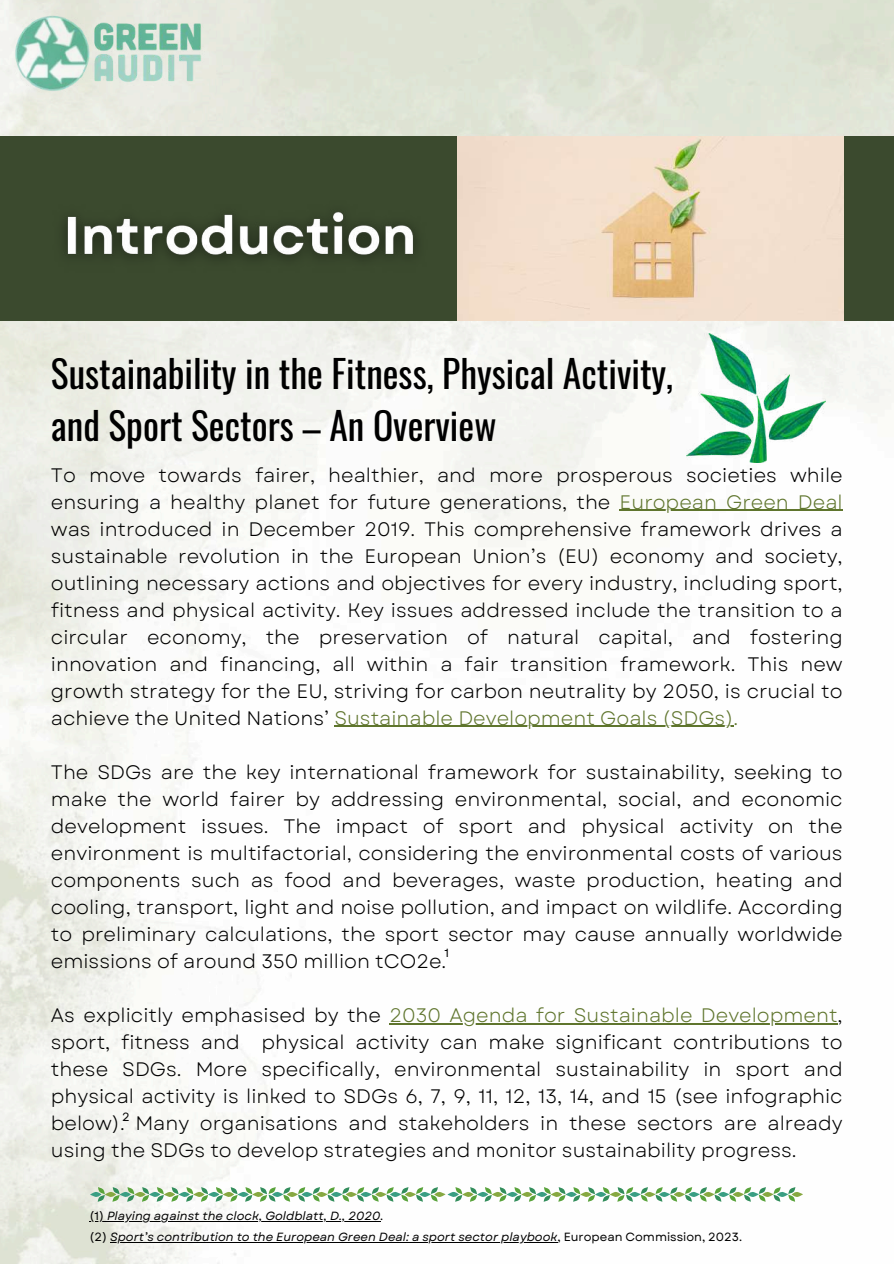
<style>
.page{position:relative;width:894px;height:1264px;background:#fff}
.page>*{position:absolute;margin:0;border:0;box-sizing:border-box;transform-origin:0 0}
.t1{font:37.5px/51.8px "Oswald";color:#000}
.t2{font:19.5px/27px "Garet";color:#000;text-align:justify}
.t3{font:italic 11.85px/21.3px "Garet";color:#000}
.t4{font:11.85px "Garet";color:#000}
.s1{color:#5f752d}
.s2{font-style:normal}
</style>
<div class="page">
<img style="left:0;top:0;width:893px;height:1263px">
<div style="left:0;top:136px;width:893px;height:185px;background:#3b4a2e"></div>
<img style="left:14px;top:11px;width:190px;height:82px">
<svg style="left:90px;top:1187px;width:712px;height:14px"></svg>
<img style="left:686px;top:333px;width:139px;height:130px">
<img style="left:457px;top:136px;width:386px;height:185px">
<img style="left:64px;top:212px;width:353px;height:47px">
<svg style="left:89px;top:1220px;width:18px;height:1px"></svg>
<hr style="left:107px;top:1220px;width:273px;height:1px;background:#000">
<hr style="left:110px;top:1242px;width:447px;height:1px;background:#000">
<hr style="left:619px;top:509px;width:223px;height:2px;background:#5f752d">
<hr style="left:334px;top:725px;width:399px;height:2px;background:#5f752d">
<hr style="left:389px;top:1022px;width:448px;height:2px;background:#5f752d">
<h1 class="t1" style="left:51px;top:346px;width:623px">Sustainability in the Fitness, Physical Activity, and Sport Sectors – An Overview</h1>
<p class="t2" style="left:51px;top:461px;width:793px">To move towards fairer, healthier, and more prosperous societies while ensuring a healthy planet for future generations, the <span class="s1">European Green Deal </span>was introduced in December 2019. This comprehensive framework drives a sustainable revolution in the European Union’s (EU) economy and society, outlining necessary actions and objectives for every industry, including sport, fitness and physical activity. Key issues addressed include the transition to a circular economy, the preservation of natural capital, and fostering innovation and financing, all within a fair transition framework. This new growth strategy for the EU, striving for carbon neutrality by 2050, is crucial to achieve the United Nations’ <span class="s1">Sustainable Development Goals (SDGs).</span></p>
<p class="t2" style="left:51px;top:758px;width:793px">The SDGs are the key international framework for sustainability, seeking to make the world fairer by addressing environmental, social, and economic development issues. The impact of sport and physical activity on the environment is multifactorial, considering the environmental costs of various components such as food and beverages, waste production, heating and cooling, transport, light and noise pollution, and impact on wildlife. According to preliminary calculations, the sport sector may cause annually worldwide emissions of around 350 million tCO2e.</p>
<p class="t2" style="left:51px;top:1001px;width:793px">As explicitly emphasised by the <span class="s1">2030 Agenda for Sustainable Development</span>, sport, fitness and physical activity can make significant contributions to these SDGs. More specifically, environmental sustainability in sport and physical activity is linked to SDGs 6, 7, 9, 11, 12, 13, 14, and 15 (see infographic below). Many organisations and stakeholders in these sectors are already using the SDGs to develop strategies and monitor sustainability progress.</p>
<p class="t4" style="left:444px;top:944px;width:6px">1</p>
<p class="t4" style="left:122px;top:1108px;width:9px">2</p>
<p class="t3" style="left:89px;top:1205px;width:654px"><span class="s2">(1)</span> Playing against the clock, Goldblatt, D., 2020<span class="s2">.<br>(2)</span> Sport’s contribution to the European Green Deal: a sport sector playbook<span class="s2">, European Commission, 2023.</span></p>
</div>
